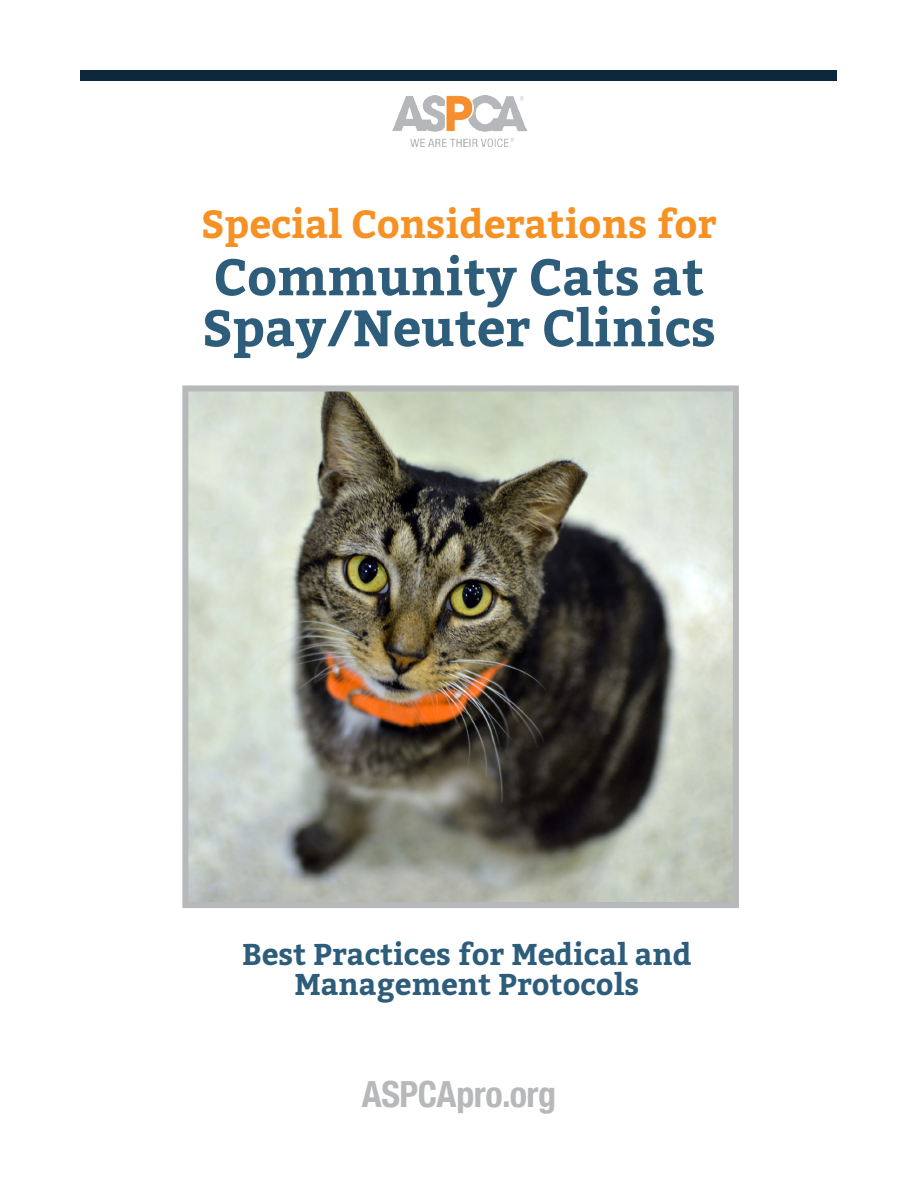
<style>
.page{position:relative;width:918px;height:1188px;background:#fff}
.page>*{position:absolute;margin:0;border:0;box-sizing:border-box;transform-origin:0 0}
.Heading1{font:700 51px "Bitter";color:#2d5d7a}
.Pre-Head{font:700 39px "Bitter";color:#f69124}
.Heading1-2{font:700 condensed 36px "Helvetica Neue";letter-spacing:-.015em;color:#b6b8b9}
.SubheadingCover{font:700 30px "Bitter";color:#2d5d7a}
</style>
<div class="page">
<div style="left:80px;top:70px;width:757px;height:11px;background:#0d283b"></div>
<img style="left:392px;top:96px;width:134px;height:50px">
<img style="left:189px;top:392px;width:543px;height:509px">
<div style="left:182px;top:385px;width:557px;height:523px;border:6px solid #b6b8b9"></div>
<p class="Pre-Head" style="left:201px;top:200px;width:517px">Special Considerations for</p>
<p class="Heading1" style="left:214px;top:246px;width:492px">Community Cats at</p>
<p class="Heading1" style="left:202px;top:297px;width:515px">Spay/Neuter Clinics</p>
<p class="SubheadingCover" style="left:242px;top:936px;width:451px">Best Practices for Medical and</p>
<p class="SubheadingCover" style="left:294px;top:966px;width:346px">Management Protocols</p>
<p class="Heading1-2" style="left:362px;top:1064px;width:196px">ASPCApro.org</p>
</div>
